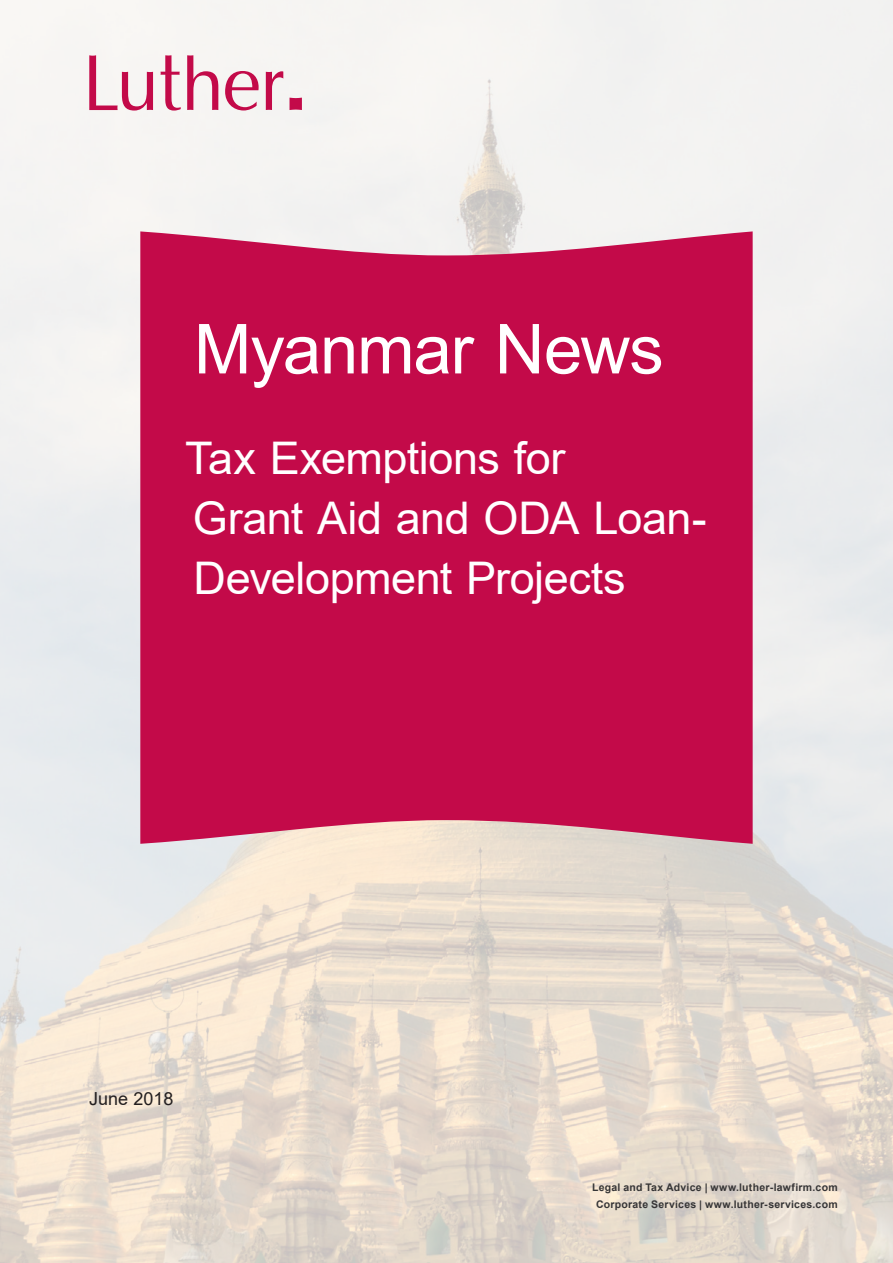
<style>
.page{position:relative;width:893px;height:1263px;background:#fff}
.page>*{position:absolute;margin:0;border:0;box-sizing:border-box;transform-origin:0 0}
.t1{font:69px "Arial";letter-spacing:-.015em;color:#fff}
.t2{font:45px/60px "Arial";letter-spacing:-.01em;color:#fff}
.t3{font:18px "Arial";color:#231f20}
.t4{font:700 10.5px/16.8px "Arial";letter-spacing:.025em;color:#363536;text-align:center}
</style>
<div class="page">
<div style="left:140px;top:231px;width:613px;height:613px;background:#c30a49"></div>
<svg style="left:289px;top:98px;width:13px;height:12px"></svg>
<svg style="left:225px;top:71px;width:34px;height:40px"></svg>
<svg style="left:89px;top:55px;width:64px;height:56px"></svg>
<svg style="left:187px;top:55px;width:31px;height:55px"></svg>
<svg style="left:160px;top:55px;width:21px;height:56px"></svg>
<svg style="left:266px;top:71px;width:17px;height:39px"></svg>
<h1 class="t1" style="left:194px;top:302px;width:471px">Myanmar News</h1>
<h2 class="t2" style="left:185px;top:428px;width:523px">Tax Exemptions for<br>Grant Aid and ODA Loan-<br>Development Projects</h2>
<h3 class="t3" style="left:89px;top:1086px;width:86px">June 2018</h3>
<p class="t4" style="left:592px;top:1179px;width:247px">Legal and Tax Advice | www.luther-lawfirm.com<br>Corporate Services | www.luther-services.com</p>
</div>
